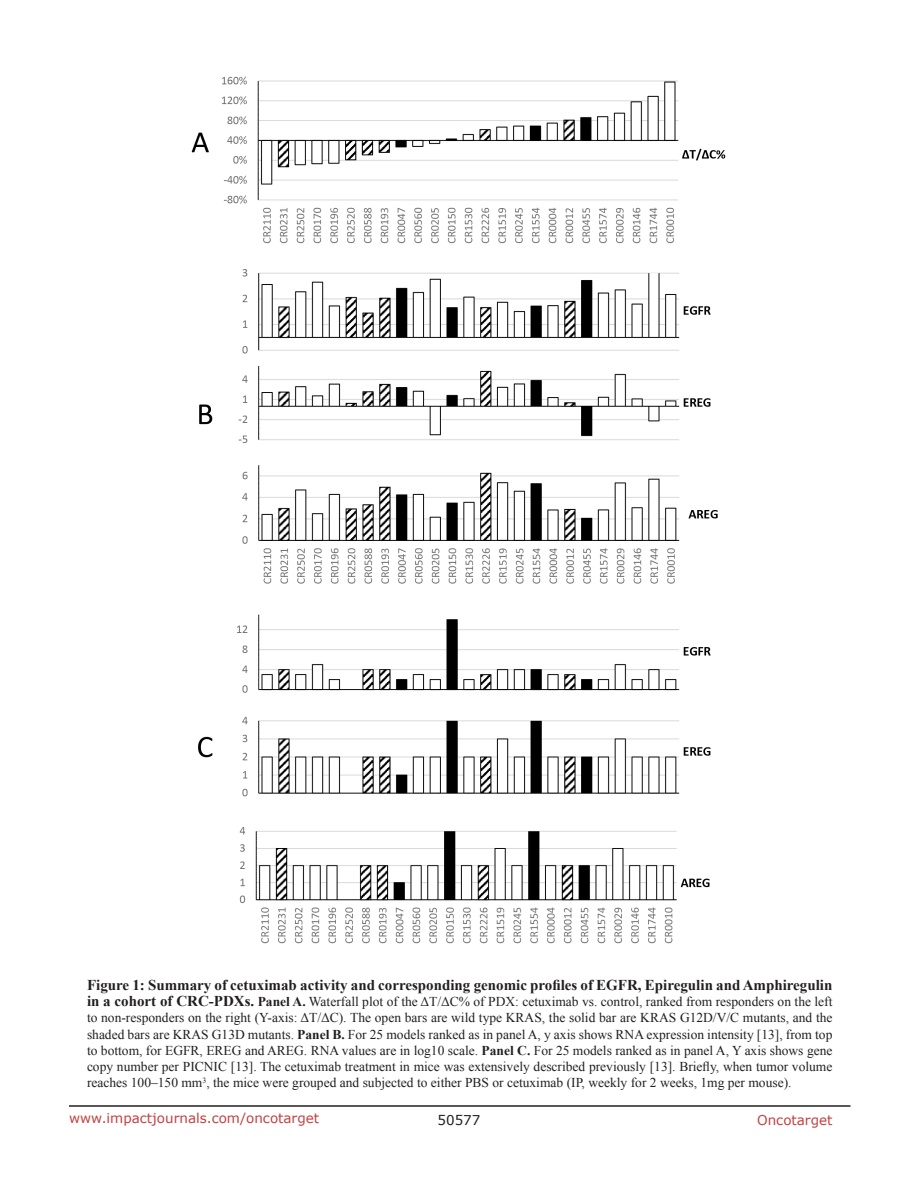
<style>
.page{position:relative;width:918px;height:1188px;background:#fff}
.page>*{position:absolute;margin:0;border:0;box-sizing:border-box;transform-origin:0 0}
.t1{font:700 15px "Times New Roman";color:#231f20}
.t2{font:13.5px/16.2px "Times New Roman";color:#231f20;text-align:justify}
.t3{font:13.5px "Verdana";color:#c24141}
.t4{font:13.5px "Verdana";color:#231f20}
.s1{font-weight:700;font-size:15px}
.s2{font-weight:700}
</style>
<div class="page">
<hr style="left:69px;top:1105px;width:781px;height:2px;background:#231f20">
<img style="left:191px;top:76px;width:535px;height:868px">
<p class="t1" style="left:87px;top:975px;width:747px">Figure 1: Summary of cetuximab activity and corresponding genomic profiles of EGFR, Epiregulin and Amphiregulin</p>
<p class="t2" style="left:87px;top:993px;width:747px"><span class="s1">in a cohort of CRC-PDXs.</span> <span class="s2">Panel A.</span> Waterfall plot of the ΔT/ΔC% of PDX: cetuximab vs. control, ranked from responders on the left to non-responders on the right (Y-axis: ΔT/ΔC). The open bars are wild type KRAS, the solid bar are KRAS G12D/V/C mutants, and the shaded bars are KRAS G13D mutants. <span class="s2">Panel B.</span> For 25 models ranked as in panel A, y axis shows RNA expression intensity [13], from top to bottom, for EGFR, EREG and AREG. RNA values are in log10 scale. <span class="s2">Panel C.</span> For 25 models ranked as in panel A, Y axis shows gene copy number per PICNIC [13]. The cetuximab treatment in mice was extensively described previously [13]. Briefly, when tumor volume reaches 100–150 mm<sup>3</sup>, the mice were grouped and subjected to either PBS or cetuximab (IP, weekly for 2 weeks, 1mg per mouse).</p>
<p class="t3" style="left:69px;top:1109px;width:252px">www.impactjournals.com/oncotarget</p>
<p class="t4" style="left:438px;top:1111px;width:44px">50577</p>
<p class="t3" style="left:757px;top:1111px;width:77px">Oncotarget</p>
</div>
